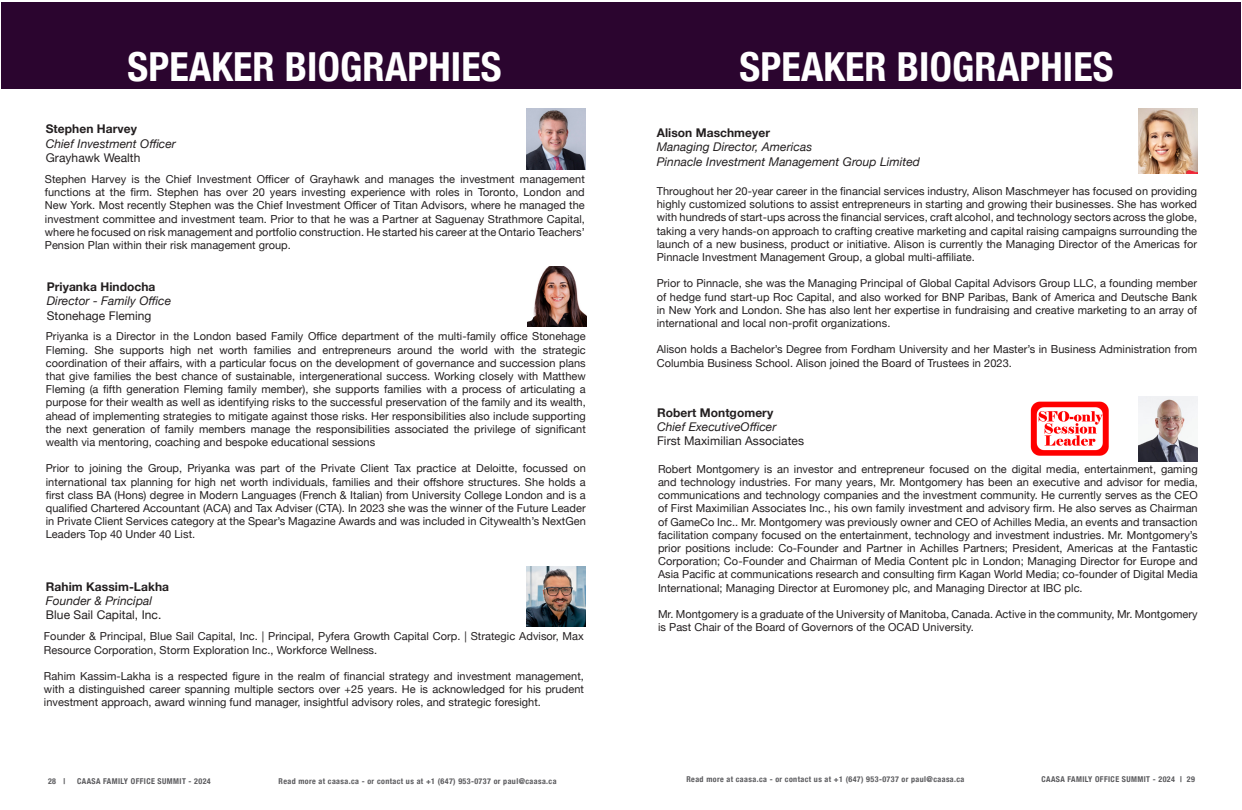
<style>
.page{position:relative;width:1242px;height:810px;background:#fff}
.page>*{position:absolute;margin:0;border:0;box-sizing:border-box;transform-origin:0 0}
.Heading_1{font:700 condensed 40px "Helvetica Neue";letter-spacing:.005em;color:#fff}
.Heading_1-2{font:italic 12px/14.4px "Helvetica Neue";letter-spacing:.005em;color:#231f20}
.Heading_1-3{font:700 12px "Helvetica Neue";letter-spacing:.005em;color:#231f20}
.Heading_1-4{font:12px "Helvetica Neue";letter-spacing:.005em;color:#231f20}
.Heading_1-5{font:11px/13.2px "Helvetica Neue";letter-spacing:.005em;color:#231f20;text-align:justify}
.t1{font:700 condensed 8px "Helvetica Neue";letter-spacing:.05em;color:#5a5a5d}
</style>
<div class="page">
<div style="left:614px;top:2px;width:626px;height:86px;background:#2b052f"></div>
<img style="left:1138px;top:108px;width:59px;height:65px">
<img style="left:527px;top:566px;width:58px;height:61px">
<img style="left:1139px;top:396px;width:59px;height:65px">
<img style="left:1030px;top:401px;width:79px;height:55px">
<img style="left:528px;top:266px;width:58px;height:61px">
<div style="left:2px;top:2px;width:619px;height:86px;background:#2b052f"></div>
<img style="left:527px;top:109px;width:58px;height:61px">
<p class="Heading_1" style="left:128px;top:33px;width:376px">SPEAKER BIOGRAPHIES</p>
<p class="Heading_1-3" style="left:46px;top:120px;width:93px">Stephen Harvey</p>
<p class="Heading_1-2" style="left:46px;top:137px;width:132px">Chief Investment Officer</p>
<p class="Heading_1-4" style="left:46px;top:149px;width:96px">Grayhawk Wealth</p>
<p class="Heading_1-5" style="left:45px;top:173px;width:542px">Stephen Harvey is the Chief Investment Officer of Grayhawk and manages the investment management functions at the firm. Stephen has over 20 years investing experience with roles in Toronto, London and New York. Most recently Stephen was the Chief Investment Officer of Titan Advisors, where he managed the investment committee and investment team. Prior to that he was a Partner at Saguenay Strathmore Capital, where he focused on risk management and portfolio construction. He started his career at the Ontario Teachers’ Pension Plan within their risk management group.</p>
<p class="Heading_1-3" style="left:47px;top:277px;width:110px">Priyanka Hindocha</p>
<p class="Heading_1-2" style="left:47px;top:294px;width:126px">Director - Family Office</p>
<p class="Heading_1-4" style="left:47px;top:307px;width:106px">Stonehage Fleming</p>
<p class="Heading_1-5" style="left:46px;top:331px;width:542px">Priyanka is a Director in the London based Family Office department of the multi-family office Stonehage Fleming. She supports high net worth families and entrepreneurs around the world with the strategic coordination of their affairs, with a particular focus on the development of governance and succession plans that give families the best chance of sustainable, intergenerational success. Working closely with Matthew Fleming (a fifth generation Fleming family member), she supports families with a process of articulating a purpose for their wealth as well as identifying risks to the successful preservation of the family and its wealth, ahead of implementing strategies to mitigate against those risks. Her responsibilities also include supporting the next generation of family members manage the responsibilities associated the privilege of significant wealth via mentoring, coaching and bespoke educational sessions</p>
<p class="Heading_1-5" style="left:46px;top:463px;width:542px">Prior to joining the Group, Priyanka was part of the Private Client Tax practice at Deloitte, focussed on international tax planning for high net worth individuals, families and their offshore structures. She holds a first class BA (Hons) degree in Modern Languages (French &amp; Italian) from University College London and is a qualified Chartered Accountant (ACA) and Tax Adviser (CTA). In 2023 she was the winner of the Future Leader in Private Client Services category at the Spear’s Magazine Awards and was included in Citywealth’s NextGen Leaders Top 40 Under 40 List.</p>
<p class="Heading_1-3" style="left:46px;top:577px;width:125px">Rahim Kassim-Lakha</p>
<p class="Heading_1-2" style="left:46px;top:594px;width:108px">Founder &amp; Principal</p>
<p class="Heading_1-4" style="left:46px;top:606px;width:117px">Blue Sail Capital, Inc.</p>
<p class="Heading_1-5" style="left:44px;top:630px;width:541px">Founder &amp; Principal, Blue Sail Capital, Inc. | Principal, Pyfera Growth Capital Corp. | Strategic Advisor, Max<br>Resource Corporation, Storm Exploration Inc., Workforce Wellness.</p>
<p class="Heading_1-5" style="left:44px;top:670px;width:542px">Rahim Kassim-Lakha is a respected figure in the realm of financial strategy and investment management, with a distinguished career spanning multiple sectors over +25 years. He is acknowledged for his prudent investment approach, award winning fund manager, insightful advisory roles, and strategic foresight.</p>
<p class="Heading_1" style="left:740px;top:33px;width:376px">SPEAKER BIOGRAPHIES</p>
<p class="Heading_1-3" style="left:657px;top:123px;width:115px">Alison Maschmeyer</p>
<p class="Heading_1-2" style="left:657px;top:141px;width:265px">Managing Director, Americas<br>Pinnacle Investment Management Group Limited</p>
<p class="Heading_1-5" style="left:657px;top:185px;width:542px">Throughout her 20-year career in the financial services industry, Alison Maschmeyer has focused on providing highly customized solutions to assist entrepreneurs in starting and growing their businesses. She has worked with hundreds of start-ups across the financial services, craft alcohol, and technology sectors across the globe, taking a very hands-on approach to crafting creative marketing and capital raising campaigns surrounding the launch of a new business, product or initiative. Alison is currently the Managing Director of the Americas for Pinnacle Investment Management Group, a global multi-affiliate.</p>
<p class="Heading_1-5" style="left:657px;top:278px;width:542px">Prior to Pinnacle, she was the Managing Principal of Global Capital Advisors Group LLC, a founding member of hedge fund start-up Roc Capital, and also worked for BNP Paribas, Bank of America and Deutsche Bank in New York and London. She has also lent her expertise in fundraising and creative marketing to an array of international and local non-profit organizations.</p>
<p class="Heading_1-5" style="left:657px;top:344px;width:542px">Alison holds a Bachelor’s Degree from Fordham University and her Master’s in Business Administration from<br>Columbia Business School. Alison joined the Board of Trustees in 2023.</p>
<p class="Heading_1-3" style="left:657px;top:403px;width:118px">Robert Montgomery</p>
<p class="Heading_1-2" style="left:657px;top:420px;width:121px">Chief ExecutiveOfficer</p>
<p class="Heading_1-4" style="left:657px;top:433px;width:149px">First Maximilian Associates</p>
<p class="Heading_1-5" style="left:658px;top:463px;width:541px">Robert Montgomery is an investor and entrepreneur focused on the digital media, entertainment, gaming and technology industries. For many years, Mr. Montgomery has been an executive and advisor for media, communications and technology companies and the investment community. He currently serves as the CEO of First Maximilian Associates Inc., his own family investment and advisory firm. He also serves as Chairman of GameCo Inc.. Mr. Montgomery was previously owner and CEO of Achilles Media, an events and transaction facilitation company focused on the entertainment, technology and investment industries. Mr. Montgomery’s prior positions include: Co-Founder and Partner in Achilles Partners; President, Americas at the Fantastic Corporation; Co-Founder and Chairman of Media Content plc in London; Managing Director for Europe and Asia Pacific at communications research and consulting firm Kagan World Media; co-founder of Digital Media International; Managing Director at Euromoney plc, and Managing Director at IBC plc.</p>
<p class="Heading_1-5" style="left:658px;top:608px;width:541px">Mr. Montgomery is a graduate of the University of Manitoba, Canada. Active in the community, Mr. Montgomery is Past Chair of the Board of Governors of the OCAD University.</p>
<p class="t1" style="left:48px;top:775px;width:19px">28 |</p>
<p class="t1" style="left:77px;top:775px;width:135px">CAASA FAMILY OFFICE SUMMIT - 2024</p>
<p class="t1" style="left:278px;top:775px;width:280px">Read more at caasa.ca - or contact us at +1 (647) 953-0737 or paul@caasa.ca</p>
<p class="t1" style="left:686px;top:773px;width:280px">Read more at caasa.ca - or contact us at +1 (647) 953-0737 or paul@caasa.ca</p>
<p class="t1" style="left:1041px;top:773px;width:155px">CAASA FAMILY OFFICE SUMMIT - 2024 | 29</p>
</div>
